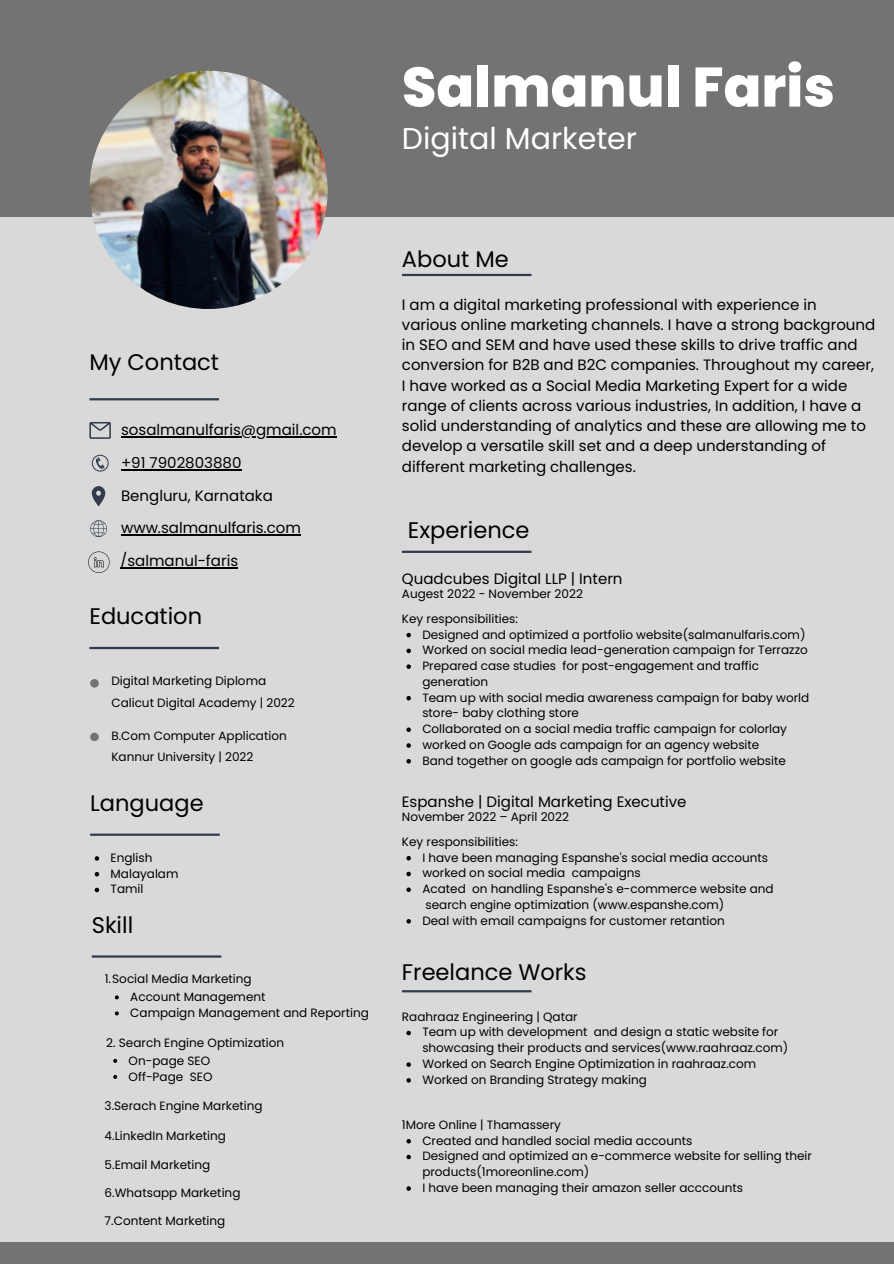
<style>
.page{position:relative;width:894px;height:1264px;background:#fff}
.page>*{position:absolute;margin:0;border:0;box-sizing:border-box;transform-origin:0 0}
.t1{font:800 55.5px "Poppins";color:#fff}
.t2{font:30px "Poppins";color:#fff}
.t3{font:22.5px "Poppins";color:#000}
.t4{font:15px/20.2px "Poppins";color:#000}
.t5{font:12px/15.8px "Poppins";color:#000}
</style>
<div class="page">
<div style="left:0;top:0;width:893px;height:1263px;background:#d9d9d9"></div>
<div style="left:0;top:0;width:893px;height:216px;background:#737373"></div>
<div style="left:0;top:1242px;width:893px;height:21px;background:#737373"></div>
<img style="left:89px;top:71px;width:239px;height:238px;border-radius:50%">
<hr style="left:402px;top:274px;width:129px;height:2px;background:#323b4c">
<hr style="left:89px;top:398px;width:130px;height:2px;background:#323b4c">
<svg style="left:89px;top:422px;width:22px;height:17px"></svg>
<svg style="left:92px;top:454px;width:17px;height:17px"></svg>
<svg style="left:92px;top:486px;width:13px;height:20px"></svg>
<svg style="left:90px;top:520px;width:17px;height:17px"></svg>
<svg style="left:88px;top:551px;width:21px;height:22px"></svg>
<hr style="left:402px;top:550px;width:129px;height:3px;background:#323b4c">
<svg style="left:406px;top:633px;width:5px;height:4px"></svg>
<svg style="left:406px;top:648px;width:5px;height:5px"></svg>
<svg style="left:406px;top:664px;width:5px;height:5px"></svg>
<svg style="left:406px;top:696px;width:5px;height:4px"></svg>
<svg style="left:406px;top:727px;width:5px;height:5px"></svg>
<svg style="left:406px;top:743px;width:5px;height:4px"></svg>
<svg style="left:406px;top:759px;width:5px;height:4px"></svg>
<svg style="left:406px;top:856px;width:5px;height:4px"></svg>
<svg style="left:406px;top:871px;width:5px;height:5px"></svg>
<svg style="left:406px;top:887px;width:5px;height:5px"></svg>
<svg style="left:406px;top:919px;width:5px;height:4px"></svg>
<hr style="left:402px;top:990px;width:129px;height:2px;background:#323b4c">
<hr style="left:90px;top:833px;width:130px;height:2px;background:#323b4c">
<svg style="left:95px;top:856px;width:4px;height:4px"></svg>
<svg style="left:95px;top:872px;width:4px;height:4px"></svg>
<svg style="left:95px;top:887px;width:4px;height:5px"></svg>
<hr style="left:89px;top:647px;width:130px;height:2px;background:#323b4c">
<div style="left:90px;top:679px;width:9px;height:8px;background:#737373;border-radius:50%"></div>
<div style="left:90px;top:732px;width:9px;height:9px;background:#737373;border-radius:50%"></div>
<hr style="left:92px;top:955px;width:129px;height:2px;background:#323b4c">
<hr style="left:121px;top:436px;width:215px;height:1px;background:#000">
<hr style="left:121px;top:469px;width:120px;height:1px;background:#000">
<hr style="left:121px;top:534px;width:180px;height:1px;background:#000">
<svg style="left:406px;top:1030px;width:5px;height:5px"></svg>
<svg style="left:406px;top:1062px;width:5px;height:4px"></svg>
<svg style="left:406px;top:1078px;width:5px;height:4px"></svg>
<svg style="left:406px;top:1139px;width:5px;height:4px"></svg>
<svg style="left:406px;top:1154px;width:5px;height:5px"></svg>
<svg style="left:406px;top:1186px;width:5px;height:4px"></svg>
<hr style="left:120px;top:567px;width:118px;height:1px;background:#000">
<svg style="left:115px;top:995px;width:4px;height:4px"></svg>
<svg style="left:115px;top:1011px;width:4px;height:4px"></svg>
<svg style="left:113px;top:1058px;width:4px;height:4px"></svg>
<svg style="left:113px;top:1074px;width:4px;height:4px"></svg>
<p class="t1" style="left:402px;top:48px;width:434px">Salmanul Faris</p>
<p class="t2" style="left:402px;top:117px;width:237px">Digital Marketer</p>
<p class="t3" style="left:89px;top:346px;width:131px">My Contact</p>
<p class="t4" style="left:121px;top:420px;width:217px">sosalmanulfaris@gmail.com</p>
<p class="t4" style="left:121px;top:452px;width:122px">+91 7902803880</p>
<p class="t4" style="left:121px;top:485px;width:153px">Bengluru, Karnataka</p>
<p class="t4" style="left:121px;top:518px;width:181px">www.salmanulfaris.com</p>
<p class="t4" style="left:120px;top:551px;width:119px">/salmanul-faris</p>
<p class="t3" style="left:89px;top:600px;width:114px">Education</p>
<p class="t5" style="left:111px;top:672px;width:156px">Digital Marketing Diploma</p>
<p class="t5" style="left:111px;top:694px;width:185px">Calicut Digital Academy | 2022</p>
<p class="t5" style="left:111px;top:728px;width:177px">B.Com Computer Application</p>
<p class="t5" style="left:111px;top:749px;width:143px">Kannur University | 2022</p>
<p class="t3" style="left:90px;top:787px;width:115px">Language</p>
<p class="t5" style="left:111px;top:849px;width:43px">English</p>
<p class="t5" style="left:111px;top:865px;width:69px">Malayalam</p>
<p class="t5" style="left:111px;top:881px;width:34px">Tamil</p>
<p class="t3" style="left:92px;top:909px;width:43px">Skill</p>
<p class="t5" style="left:105px;top:971px;width:148px">1.Social Media Marketing</p>
<p class="t5" style="left:130px;top:989px;width:137px">Account Management</p>
<p class="t5" style="left:130px;top:1005px;width:240px">Campaign Management and Reporting</p>
<p class="t5" style="left:106px;top:1034px;width:179px">2. Search Engine Optimization</p>
<p class="t5" style="left:129px;top:1052px;width:83px">On-page SEO</p>
<p class="t5" style="left:129px;top:1068px;width:85px">Off-Page SEO</p>
<p class="t5" style="left:105px;top:1098px;width:160px">3.Serach Engine Marketing</p>
<p class="t5" style="left:105px;top:1127px;width:123px">4.LinkedIn Marketing</p>
<p class="t5" style="left:105px;top:1156px;width:107px">5.Email Marketing</p>
<p class="t5" style="left:105px;top:1184px;width:137px">6.Whatsapp Marketing</p>
<p class="t5" style="left:105px;top:1213px;width:122px">7.Content Marketing</p>
<p class="t3" style="left:402px;top:243px;width:108px">About Me</p>
<p class="t4" style="left:402px;top:294px;width:475px">I am a digital marketing professional with experience in various online marketing channels. I have a strong background in SEO and SEM and have used these skills to drive traffic and conversion for B2B and B2C companies. Throughout my career, I have worked as a Social Media Marketing Expert for a wide range of clients across various industries, In addition, I have a solid understanding of analytics and these are allowing me to develop a versatile skill set and a deep understanding of different marketing challenges.</p>
<p class="t3" style="left:408px;top:514px;width:123px">Experience</p>
<p class="t4" style="left:402px;top:568px;width:222px">Quadcubes Digital LLP | Intern</p>
<p class="t5" style="left:402px;top:586px;width:182px">Augest 2022 - November 2022</p>
<p class="t5" style="left:402px;top:610px;width:117px">Key responsibilities:</p>
<p class="t5" style="left:422px;top:626px;width:384px">Designed and optimized a portfolio website(salmanulfaris.com)</p>
<p class="t5" style="left:422px;top:642px;width:387px">Worked on social media lead-generation campaign for Terrazzo</p>
<p class="t5" style="left:422px;top:658px;width:338px">Prepared case studies for post-engagement and traffic generation</p>
<p class="t5" style="left:422px;top:689px;width:388px">Team up with social media awareness campaign for baby world store- baby clothing store</p>
<p class="t5" style="left:422px;top:721px;width:366px">Collaborated on a social media traffic campaign for colorlay</p>
<p class="t5" style="left:422px;top:736px;width:338px">worked on Google ads campaign for an agency website</p>
<p class="t5" style="left:422px;top:752px;width:365px">Band together on google ads campaign for portfolio website</p>
<p class="t4" style="left:402px;top:791px;width:286px">Espanshe | Digital Marketing Executive</p>
<p class="t5" style="left:402px;top:809px;width:169px">November 2022 – April 2022</p>
<p class="t5" style="left:402px;top:833px;width:117px">Key responsibilities:</p>
<p class="t5" style="left:422px;top:849px;width:347px">I have been managing Espanshe's social media accounts</p>
<p class="t5" style="left:422px;top:865px;width:220px">worked on social media campaigns</p>
<p class="t5" style="left:422px;top:881px;width:352px">Acated on handling Espanshe's e-commerce website and search engine optimization (www.espanshe.com)</p>
<p class="t5" style="left:422px;top:912px;width:304px">Deal with email campaigns for customer retantion</p>
<p class="t3" style="left:402px;top:956px;width:186px">Freelance Works</p>
<p class="t5" style="left:402px;top:1008px;width:177px">Raahraaz Engineering | Qatar</p>
<p class="t5" style="left:422px;top:1024px;width:367px">Team up with development and design a static website for showcasing their products and services(www.raahraaz.com)</p>
<p class="t5" style="left:422px;top:1055px;width:335px">Worked on Search Engine Optimization in raahraaz.com</p>
<p class="t5" style="left:422px;top:1071px;width:226px">Worked on Branding Strategy making</p>
<p class="t5" style="left:402px;top:1116px;width:160px">1More Online | Thamassery</p>
<p class="t5" style="left:422px;top:1132px;width:271px">Created and handled social media accounts</p>
<p class="t5" style="left:422px;top:1148px;width:391px">Designed and optimized an e-commerce website for selling their products(1moreonline.com)</p>
<p class="t5" style="left:422px;top:1179px;width:322px">I have been managing their amazon seller acccounts</p>
</div>
